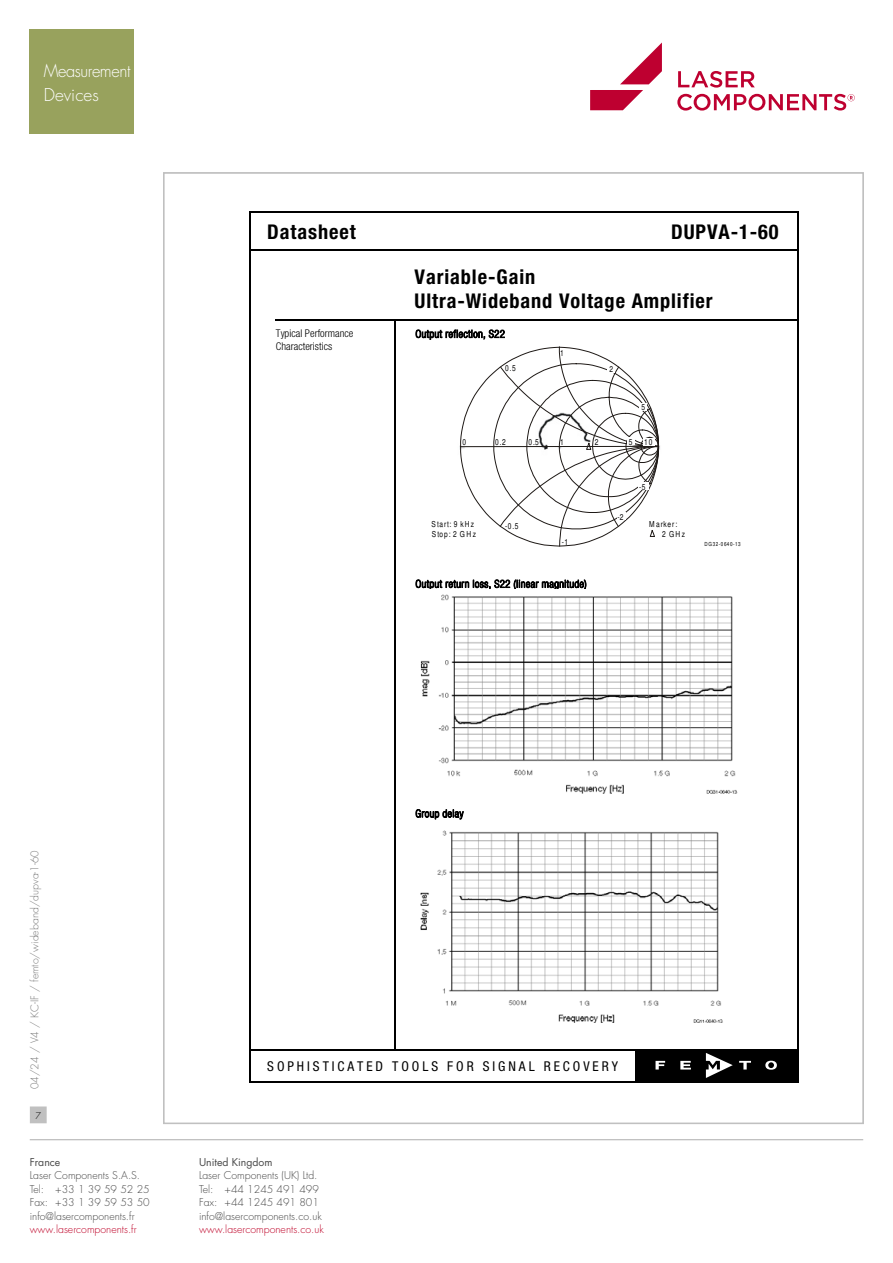
<style>
.page{position:relative;width:893px;height:1263px;background:#fff}
.page>*{position:absolute;margin:0;border:0;box-sizing:border-box;transform-origin:0 0}
.t1{font:700 condensed 20.25px/24px "Helvetica Neue";letter-spacing:.045em;color:#000}
.t2{font:300 17.25px/24px "Futura Std";letter-spacing:-.025em;color:#fff;scale:.95 1}
.t3{font:condensed 13.5px "Helvetica Neue";letter-spacing:.22em;color:#000}
.t4{font:300 condensed 10.65px "Helvetica Neue";letter-spacing:.025em;color:#000}
.t5{font:300 condensed 10.65px/12px "Helvetica Neue";color:#000}
.t6{font:300 10.5px/13.5px "Futura Std";color:#484848}
.t7{font:300 10.5px "Futura Std";color:#be0027}
.t8{font:300 10.5px "Futura Std";color:#7c7c7c}
.t9{font:10.5px "Futura Std";color:#484848}
.t10{font:300 9px "Futura Std";color:#000}
.t11{font:8.25px/9.3px "Helvetica";letter-spacing:.16em;color:#000;scale:.8 1}
.t12{font:5.55px "Helvetica";letter-spacing:.13em;color:#000;scale:.82 1}
</style>
<div class="page">
<hr style="left:30px;top:1139px;width:833px;height:1px;background:#c0c0c0">
<div style="left:31px;top:1107px;width:15px;height:16px;background:#c0c0c0"></div>
<div style="left:30px;top:1106px;width:17px;height:17px;border:1px solid #c0c0c0"></div>
<svg style="left:677px;top:71px;width:178px;height:40px"></svg>
<svg style="left:590px;top:43px;width:72px;height:67px"></svg>
<hr style="left:250px;top:249px;width:547px;height:2px;background:#000">
<hr style="left:250px;top:1049px;width:547px;height:2px;background:#000">
<hr style="left:394px;top:816px;width:2px;height:233px;background:#000">
<div style="left:635px;top:1049px;width:162px;height:32px;background:#000"></div>
<svg style="left:655px;top:1053px;width:122px;height:25px"></svg>
<svg style="left:460px;top:346px;width:199px;height:201px"></svg>
<img style="left:420px;top:594px;width:318px;height:200px">
<img style="left:420px;top:830px;width:303px;height:193px">
<hr style="left:275px;top:319px;width:119px;height:2px;background:#000">
<hr style="left:396px;top:319px;width:401px;height:2px;background:#000">
<hr style="left:394px;top:321px;width:2px;height:704px;background:#000">
<hr style="left:250px;top:211px;width:547px;height:1px;background:#000">
<hr style="left:249px;top:212px;width:1px;height:869px;background:#000">
<hr style="left:797px;top:212px;width:1px;height:869px;background:#000">
<hr style="left:250px;top:1081px;width:547px;height:1px;background:#000">
<div style="left:30px;top:30px;width:104px;height:104px;background:#98a25d"></div>
<h2 class="t2" style="left:44px;top:59px;width:93px">Measurement<br>Devices</h2>
<h1 class="t1" style="left:267px;top:221px;width:90px">Datasheet</h1>
<h1 class="t1" style="left:671px;top:221px;width:109px">DUPVA-1-60</h1>
<h1 class="t1" style="left:415px;top:266px;width:299px">Variable-Gain<br>Ultra-Wideband Voltage Amplifier</h1>
<p class="t5" style="left:276px;top:329px;width:79px">Typical Performance<br>Characteristics</p>
<p class="t4" style="left:415px;top:330px;width:91px">Output reflection, S22</p>
<p class="t11" style="left:505px;top:364px;width:15px">0.5</p>
<p class="t11" style="left:560px;top:350px;width:6px">1</p>
<p class="t11" style="left:462px;top:438px;width:6px">0</p>
<p class="t11" style="left:495px;top:438px;width:15px">0.2</p>
<p class="t11" style="left:528px;top:438px;width:15px">0.5</p>
<p class="t11" style="left:560px;top:438px;width:6px">1</p>
<p class="t11" style="left:609px;top:366px;width:6px">2</p>
<p class="t11" style="left:595px;top:438px;width:6px">2</p>
<p class="t11" style="left:629px;top:438px;width:6px">5</p>
<p class="t11" style="left:641px;top:404px;width:6px">5</p>
<p class="t11" style="left:644px;top:438px;width:12px">10</p>
<p class="t11" style="left:639px;top:483px;width:9px">-5</p>
<p class="t11" style="left:617px;top:513px;width:9px">-2</p>
<p class="t11" style="left:649px;top:520px;width:36px">Marker:</p>
<p class="t11" style="left:432px;top:521px;width:57px">Start: 9 kHz<br>Stop: 2 GHz</p>
<p class="t11" style="left:662px;top:530px;width:30px">2 GHz</p>
<p class="t11" style="left:505px;top:522px;width:18px">-0.5</p>
<p class="t11" style="left:562px;top:538px;width:9px">-1</p>
<p class="t4" style="left:415px;top:580px;width:173px">Output return loss, S22 (linear magnitude)</p>
<p class="t12" style="left:705px;top:542px;width:45px">DG32-0640-13</p>
<p class="t8" style="left:28px;top:1089px;width:241px;rotate:-90deg">04/24 / V4 / KC-IF / femto/wideband/dupva-1-60</p>
<p class="t10" style="left:35px;top:1110px;width:7px">7</p>
<p class="t9" style="left:30px;top:1155px;width:32px">France</p>
<p class="t6" style="left:30px;top:1169px;width:121px">Laser Components S.A.S.<br>Tel: +33 1 39 59 52 25<br>Fax: +33 1 39 59 53 50 info@lasercomponents.fr</p>
<p class="t7" style="left:30px;top:1223px;width:108px">www.lasercomponents.fr</p>
<p class="t4" style="left:415px;top:809px;width:50px">Group delay</p>
<p class="t3" style="left:267px;top:1059px;width:352px">SOPHISTICATED TOOLS FOR SIGNAL RECOVERY</p>
<p class="t9" style="left:199px;top:1155px;width:75px">United Kingdom</p>
<p class="t6" style="left:199px;top:1169px;width:124px">Laser Components (UK) Ltd.<br>Tel: +44 1245 491 499<br>Fax: +44 1245 491 801 info@lasercomponents.co.uk</p>
<p class="t7" style="left:199px;top:1223px;width:126px">www.lasercomponents.co.uk</p>
</div>
